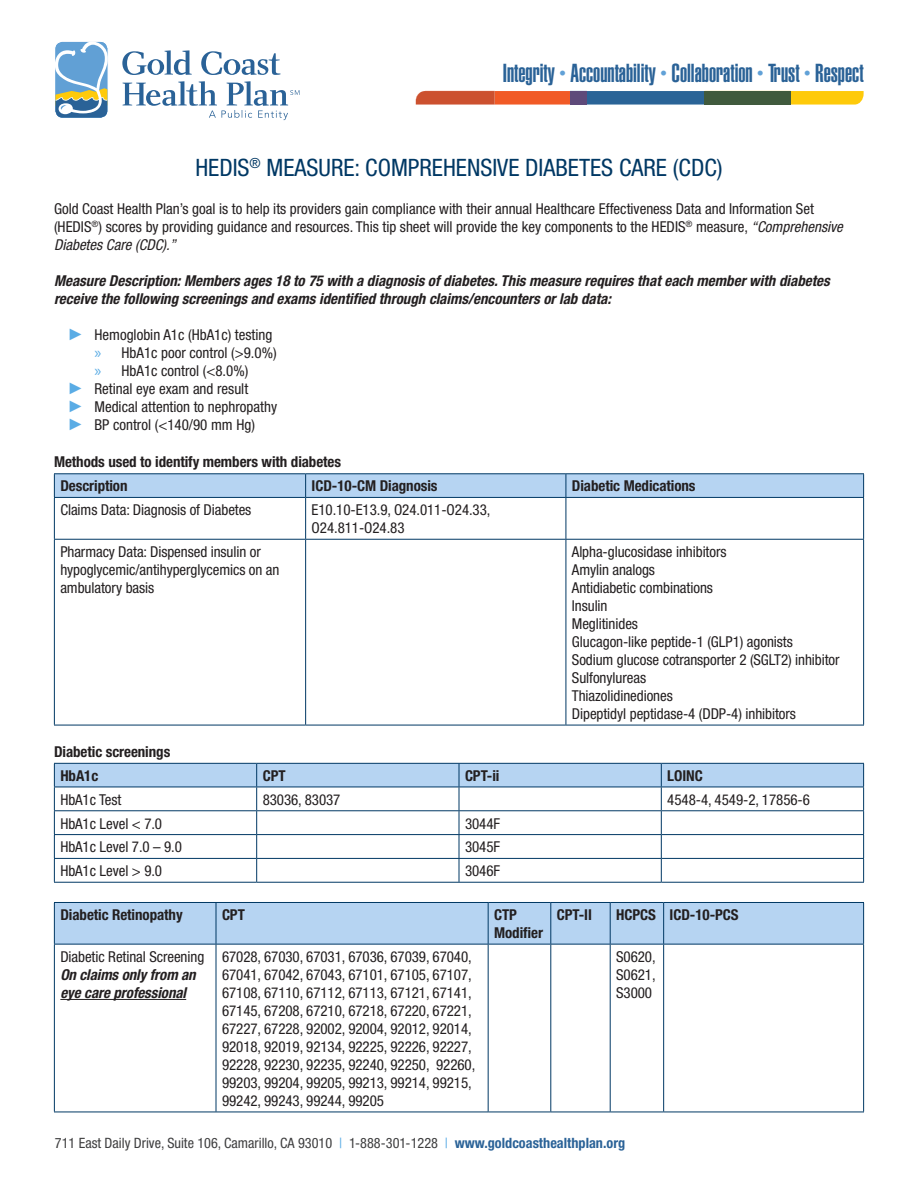
<style>
.page{position:relative;width:918px;height:1188px;background:#fff}
.page>*{position:absolute;margin:0;border:0;box-sizing:border-box;transform-origin:0 0}
.t1{font:25.65px "Helvetica LT Std Ultra Comp";color:#2a6297}
.t2{font:condensed 24px "Helvetica Neue";color:#003864}
.t3{font:condensed 15px/18px "Helvetica Neue";letter-spacing:-.005em;color:#231f20}
.t4{font:italic 700 condensed 15px/18px "Helvetica Neue";color:#231f20}
.t5{font:700 condensed 15px/18px "Helvetica Neue";letter-spacing:-.005em;color:#231f20}
.t6{font:condensed 14.25px "Helvetica Neue";color:#3e3e3f}
.s1{font-style:italic}
.s2{font-family:"Arial";font-stretch:normal;font-size:16.5px;color:#5aace5}
.s3{font-family:"Myriad Pro";font-stretch:normal;font-size:16.5px;color:#5aace5}
.s4{color:#5aace5}
.s5{font-weight:700;color:#2a6297}
</style>
<div class="page">
<svg style="left:416px;top:91px;width:448px;height:14px;background:#93714e"></svg>
<svg style="left:122px;top:50px;width:159px;height:25px"></svg>
<svg style="left:55px;top:41px;width:53px;height:77px"></svg>
<svg style="left:123px;top:81px;width:176px;height:39px"></svg>
<hr style="left:54px;top:473px;width:252px;height:1px;background:#003864">
<hr style="left:306px;top:473px;width:260px;height:1px;background:#003864">
<hr style="left:566px;top:473px;width:298px;height:1px;background:#003864">
<svg style="left:54px;top:474px;width:810px;height:23px;background:#b2d0ef"></svg>
<hr style="left:54px;top:497px;width:252px;height:1px;background:#003864">
<hr style="left:54px;top:498px;width:1px;height:41px;background:#003864">
<hr style="left:306px;top:497px;width:260px;height:1px;background:#003864">
<hr style="left:305px;top:498px;width:1px;height:41px;background:#003864">
<hr style="left:566px;top:497px;width:298px;height:1px;background:#003864">
<hr style="left:566px;top:498px;width:1px;height:41px;background:#003864">
<hr style="left:863px;top:498px;width:1px;height:41px;background:#003864">
<hr style="left:54px;top:539px;width:252px;height:1px;background:#003864">
<hr style="left:54px;top:540px;width:1px;height:185px;background:#003864">
<hr style="left:306px;top:539px;width:260px;height:1px;background:#003864">
<hr style="left:305px;top:540px;width:1px;height:185px;background:#003864">
<hr style="left:566px;top:539px;width:298px;height:1px;background:#003864">
<hr style="left:566px;top:540px;width:1px;height:185px;background:#003864">
<hr style="left:863px;top:540px;width:1px;height:185px;background:#003864">
<hr style="left:54px;top:725px;width:252px;height:1px;background:#003864">
<hr style="left:306px;top:725px;width:260px;height:1px;background:#003864">
<hr style="left:566px;top:725px;width:298px;height:1px;background:#003864">
<svg style="left:54px;top:763px;width:810px;height:119px"></svg>
<hr style="left:54px;top:882px;width:203px;height:1px;background:#003864">
<hr style="left:257px;top:882px;width:202px;height:1px;background:#003864">
<hr style="left:459px;top:882px;width:202px;height:1px;background:#003864">
<hr style="left:661px;top:882px;width:203px;height:1px;background:#003864">
<div style="left:55px;top:903px;width:808px;height:41px;background:#b6d4f2"></div>
<hr style="left:54px;top:902px;width:162px;height:1px;background:#003864">
<hr style="left:54px;top:903px;width:1px;height:41px;background:#003864">
<hr style="left:216px;top:902px;width:272px;height:1px;background:#003864">
<hr style="left:216px;top:903px;width:1px;height:41px;background:#003864">
<hr style="left:488px;top:902px;width:63px;height:1px;background:#003864">
<hr style="left:488px;top:903px;width:1px;height:41px;background:#003864">
<hr style="left:551px;top:902px;width:59px;height:1px;background:#003864">
<hr style="left:550px;top:903px;width:1px;height:41px;background:#003864">
<hr style="left:610px;top:902px;width:54px;height:1px;background:#003864">
<hr style="left:610px;top:903px;width:1px;height:41px;background:#003864">
<hr style="left:664px;top:902px;width:200px;height:1px;background:#003864">
<hr style="left:663px;top:903px;width:1px;height:41px;background:#003864">
<hr style="left:863px;top:903px;width:1px;height:41px;background:#003864">
<hr style="left:54px;top:944px;width:162px;height:1px;background:#003864">
<hr style="left:54px;top:945px;width:1px;height:167px;background:#003864">
<hr style="left:216px;top:944px;width:272px;height:1px;background:#003864">
<hr style="left:216px;top:945px;width:1px;height:167px;background:#003864">
<hr style="left:488px;top:944px;width:63px;height:1px;background:#003864">
<hr style="left:488px;top:945px;width:1px;height:167px;background:#003864">
<hr style="left:551px;top:944px;width:59px;height:1px;background:#003864">
<hr style="left:550px;top:945px;width:1px;height:167px;background:#003864">
<hr style="left:610px;top:944px;width:54px;height:1px;background:#003864">
<hr style="left:610px;top:945px;width:1px;height:167px;background:#003864">
<hr style="left:664px;top:944px;width:200px;height:1px;background:#003864">
<hr style="left:663px;top:945px;width:1px;height:167px;background:#003864">
<hr style="left:863px;top:945px;width:1px;height:167px;background:#003864">
<hr style="left:54px;top:1112px;width:162px;height:1px;background:#003864">
<hr style="left:216px;top:1112px;width:272px;height:1px;background:#003864">
<hr style="left:488px;top:1112px;width:63px;height:1px;background:#003864">
<hr style="left:551px;top:1112px;width:59px;height:1px;background:#003864">
<hr style="left:610px;top:1112px;width:54px;height:1px;background:#003864">
<hr style="left:664px;top:1112px;width:200px;height:1px;background:#003864">
<hr style="left:60px;top:999px;width:126px;height:1px;background:#231f20">
<h1 class="t1" style="left:503px;top:58px;width:362px">Integrity <sup>•</sup> Accountability <sup>•</sup> Collaboration <sup>•</sup> Trust <sup>•</sup> Respect</h1>
<p class="t2" style="left:195px;top:154px;width:529px">HEDIS<sup>®</sup> MEASURE: COMPREHENSIVE DIABETES CARE (CDC)</p>
<p class="t3" style="left:54px;top:200px;width:790px">Gold Coast Health Plan’s goal is to help its providers gain compliance with their annual Healthcare Effectiveness Data and Information Set (HEDIS<sup>®</sup>) scores by providing guidance and resources. This tip sheet will provide the key components to the HEDIS<sup>®</sup> measure, <span class="s1">“Comprehensive<br>Diabetes Care (CDC).”</span></p>
<p class="t4" style="left:54px;top:271px;width:777px">Measure Description: Members ages 18 to 75 with a diagnosis of diabetes. This measure requires that each member with diabetes receive the following screenings and exams identified through claims/encounters or lab data:</p>
<p class="t3" style="left:68px;top:326px;width:206px"><span class="s2">►</span> Hemoglobin A1c (HbA1c) testing</p>
<p class="t3" style="left:94px;top:344px;width:184px"><span class="s3">»</span> HbA1c poor control (&gt;9.0%)</p>
<p class="t3" style="left:94px;top:362px;width:155px"><span class="s3">»</span> HbA1c control (&lt;8.0%)</p>
<p class="t3" style="left:68px;top:380px;width:182px"><span class="s2">►</span> Retinal eye exam and result</p>
<p class="t3" style="left:68px;top:398px;width:211px"><span class="s2">►</span> Medical attention to nephropathy</p>
<p class="t3" style="left:68px;top:416px;width:189px"><span class="s2">►</span> BP control (&lt;140/90 mm Hg)</p>
<p class="t5" style="left:54px;top:453px;width:289px">Methods used to identify members with diabetes</p>
<p class="t5" style="left:60px;top:477px;width:69px">Description</p>
<p class="t5" style="left:312px;top:477px;width:127px">ICD-10-CM Diagnosis</p>
<p class="t5" style="left:572px;top:477px;width:125px">Diabetic Medications</p>
<p class="t3" style="left:60px;top:501px;width:193px">Claims Data: Diagnosis of Diabetes</p>
<p class="t3" style="left:312px;top:501px;width:180px">E10.10-E13.9, O24.011-O24.33,<br>O24.811-O24.83</p>
<p class="t3" style="left:60px;top:543px;width:221px">Pharmacy Data: Dispensed insulin or hypoglycemic/antihyperglycemics on an ambulatory basis</p>
<p class="t3" style="left:572px;top:543px;width:156px">Alpha-glucosidase inhibitors</p>
<p class="t3" style="left:572px;top:561px;width:85px">Amylin analogs</p>
<p class="t3" style="left:572px;top:579px;width:143px">Antidiabetic combinations</p>
<p class="t3" style="left:572px;top:597px;width:37px">Insulin</p>
<p class="t3" style="left:572px;top:615px;width:68px">Meglitinides</p>
<p class="t3" style="left:572px;top:633px;width:222px">Glucagon-like peptide-1 (GLP1) agonists</p>
<p class="t3" style="left:572px;top:651px;width:269px">Sodium glucose cotransporter 2 (SGLT2) inhibitor</p>
<p class="t3" style="left:572px;top:669px;width:76px">Sulfonylureas</p>
<p class="t3" style="left:572px;top:687px;width:102px">Thiazolidinediones</p>
<p class="t3" style="left:572px;top:705px;width:225px">Dipeptidyl peptidase-4 (DDP-4) inhibitors</p>
<p class="t5" style="left:54px;top:742px;width:118px">Diabetic screenings</p>
<p class="t5" style="left:60px;top:766px;width:40px">HbA1c</p>
<p class="t5" style="left:263px;top:766px;width:24px">CPT</p>
<p class="t5" style="left:465px;top:766px;width:36px">CPT-ii</p>
<p class="t5" style="left:667px;top:766px;width:37px">LOINC</p>
<p class="t3" style="left:60px;top:790px;width:62px">HbA1c Test</p>
<p class="t3" style="left:263px;top:790px;width:79px">83036, 83037</p>
<p class="t3" style="left:667px;top:790px;width:144px">4548-4, 4549-2, 17856-6</p>
<p class="t3" style="left:60px;top:814px;width:103px">HbA1c Level &lt; 7.0</p>
<p class="t3" style="left:465px;top:814px;width:37px">3044F</p>
<p class="t3" style="left:60px;top:838px;width:123px">HbA1c Level 7.0 – 9.0</p>
<p class="t3" style="left:465px;top:838px;width:37px">3045F</p>
<p class="t3" style="left:60px;top:862px;width:103px">HbA1c Level &gt; 9.0</p>
<p class="t3" style="left:465px;top:862px;width:37px">3046F</p>
<p class="t5" style="left:60px;top:906px;width:124px">Diabetic Retinopathy</p>
<p class="t5" style="left:222px;top:906px;width:24px">CPT</p>
<p class="t5" style="left:494px;top:906px;width:50px">CTP<br>Modifier</p>
<p class="t5" style="left:557px;top:906px;width:37px">CPT-II</p>
<p class="t5" style="left:616px;top:906px;width:41px">HCPCS</p>
<p class="t5" style="left:670px;top:906px;width:70px">ICD-10-PCS</p>
<p class="t3" style="left:60px;top:948px;width:145px">Diabetic Retinal Screening</p>
<p class="t4" style="left:60px;top:965px;width:137px">On claims only from an eye care professional</p>
<p class="t3" style="left:222px;top:948px;width:255px">67028, 67030, 67031, 67036, 67039, 67040, 67041, 67042, 67043, 67101, 67105, 67107, 67108, 67110, 67112, 67113, 67121, 67141, 67145, 67208, 67210, 67218, 67220, 67221, 67227, 67228, 92002, 92004, 92012, 92014, 92018, 92019, 92134, 92225, 92226, 92227, 92228, 92230, 92235, 92240, 92250, 92260, 99203, 99204, 99205, 99213, 99214, 99215, 99242, 99243, 99244, 99205</p>
<p class="t3" style="left:616px;top:948px;width:41px;text-align:justify">S0620, S0621, S3000</p>
<p class="t6" style="left:55px;top:1135px;width:572px">711 East Daily Drive, Suite 106, Camarillo, CA 93010 <span class="s4">|</span> 1-888-301-1228 <span class="s4">|</span> <span class="s5">www.goldcoasthealthplan.org</span></p>
</div>
